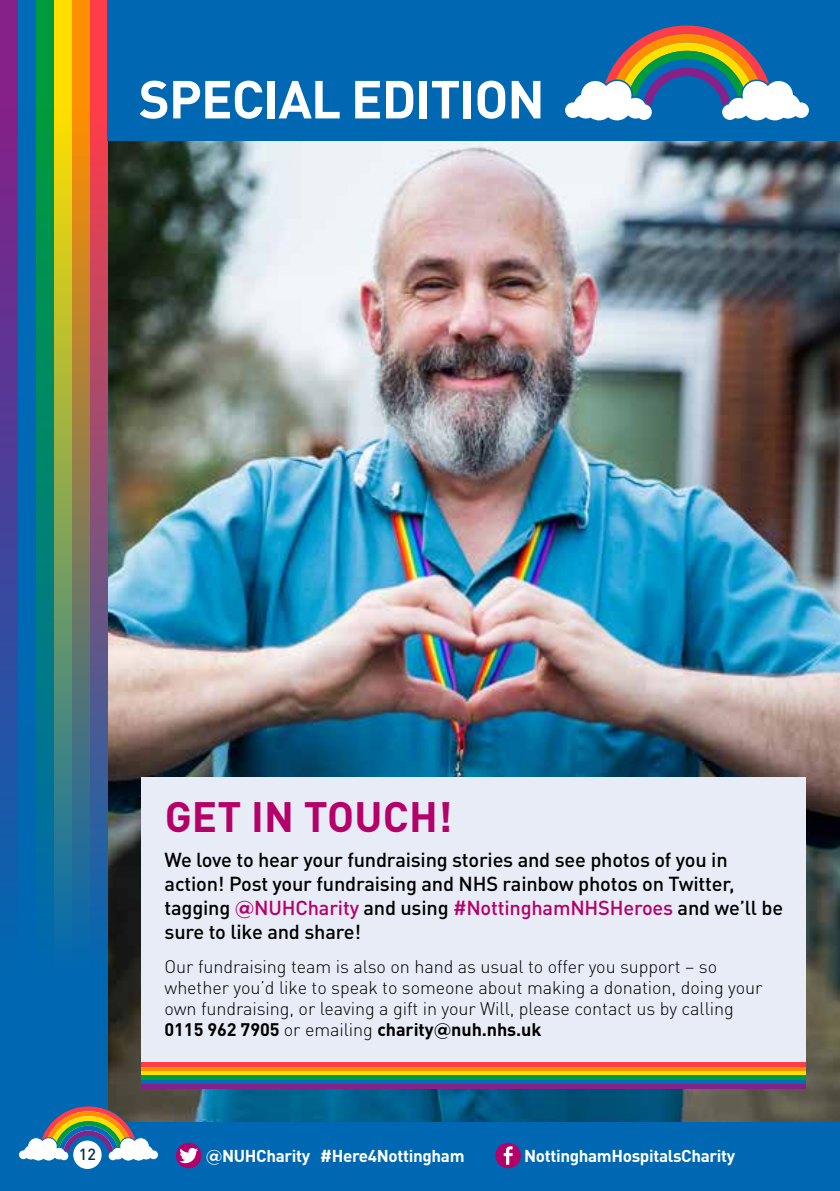
<style>
.page{position:relative;width:840px;height:1191px;background:#fff}
.page>*{position:absolute;margin:0;border:0;box-sizing:border-box;transform-origin:0 0}
.t1{font:700 52.6px "DIN Pro";letter-spacing:-.02em;color:#fff}
.t2{font:700 42px "DIN Pro";letter-spacing:.005em;color:#b40068}
.t3{font:500 20px/24px "DIN Pro";letter-spacing:-.01em;color:#000}
.t4{font:300 18px/21px "DIN Pro";letter-spacing:-.005em;color:#000}
.t5{font:700 17px "DIN Pro";letter-spacing:-.02em;color:#fff}
.t6{font:500 16px "DIN Pro";color:#002e50}
.s1{font-family:"Gotham";font-weight:700;color:#b40068}
.s2{color:#b40068}
.s3{font-weight:700}
.s4{font-family:"Gotham";font-weight:700}
.s5{font-family:"Gotham"}
</style>
<div class="page">
<img style="left:108px;top:140px;width:731px;height:983px">
<div style="left:90px;top:0;width:18px;height:1191px;background:linear-gradient(to bottom,#ff3940,#0070c7)"></div>
<div style="left:72px;top:0;width:18px;height:1191px;background:linear-gradient(to bottom,#ff9100,#0060d6)"></div>
<div style="left:54px;top:0;width:18px;height:1191px;background:linear-gradient(to bottom,#ffe900,#004fd6)"></div>
<div style="left:36px;top:0;width:18px;height:1191px;background:linear-gradient(to bottom,#009f31,#005dca)"></div>
<div style="left:18px;top:0;width:18px;height:1191px;background:#006bb9"></div>
<div style="left:0;top:0;width:18px;height:1191px;background:linear-gradient(to bottom,#8f1b84,#0075ba)"></div>
<div style="left:0;top:1123px;width:839px;height:68px;background:#0068b2"></div>
<div style="left:108px;top:0;width:731px;height:140px;background:#0068b2"></div>
<div style="left:73px;top:1140px;width:29px;height:29px;background:#fff;border-radius:50%"></div>
<div style="left:176px;top:1142px;width:25px;height:26px;background:#b40068;border-radius:50%"></div>
<svg style="left:179px;top:1148px;width:19px;height:15px"></svg>
<div style="left:495px;top:1142px;width:25px;height:26px;background:#b40068;border-radius:50%"></div>
<svg style="left:503px;top:1146px;width:9px;height:18px"></svg>
<svg style="left:565px;top:26px;width:244px;height:95px"></svg>
<svg style="left:18px;top:1104px;width:141px;height:58px"></svg>
<div style="left:142px;top:777px;width:663px;height:296px;background:#e7ecf7"></div>
<hr style="left:142px;top:1062px;width:663px;height:4px;background:#ff3d49">
<div style="left:142px;top:1066px;width:663px;height:5px;background:#ff8e00"></div>
<hr style="left:142px;top:1071px;width:663px;height:4px;background:#ffdf00">
<div style="left:142px;top:1075px;width:663px;height:5px;background:#009b3c"></div>
<hr style="left:142px;top:1080px;width:663px;height:4px;background:#006bb9">
<div style="left:142px;top:1084px;width:663px;height:5px;background:#852188"></div>
<h1 class="t1" style="left:139px;top:64px;width:407px">SPECIAL EDITION</h1>
<h2 class="t2" style="left:165px;top:788px;width:289px">GET IN TOUCH!</h2>
<p class="t3" style="left:164px;top:847px;width:619px">We love to hear your fundraising stories and see photos of you in action! Post your fundraising and NHS rainbow photos on Twitter, tagging <span class="s1">@</span><span class="s2">NUHCharity</span> and using <span class="s2">#NottinghamNHSHeroes</span> and we’ll be sure to like and share!</p>
<p class="t4" style="left:164px;top:955px;width:599px">Our fundraising team is also on hand as usual to offer you support – so whether you’d like to speak to someone about making a donation, doing your own fundraising, or leaving a gift in your Will, please contact us by calling <span class="s3">0115 962 7905</span> or emailing <span class="s3">charity</span><span class="s4">@</span><span class="s3">nuh.nhs.uk</span></p>
<p class="t6" style="left:79px;top:1143px;width:18px">12</p>
<p class="t5" style="left:205px;top:1143px;width:260px"><span class="s5">@</span>NUHCharity #Here4Nottingham</p>
<p class="t5" style="left:523px;top:1143px;width:213px">NottinghamHospitalsCharity</p>
</div>
